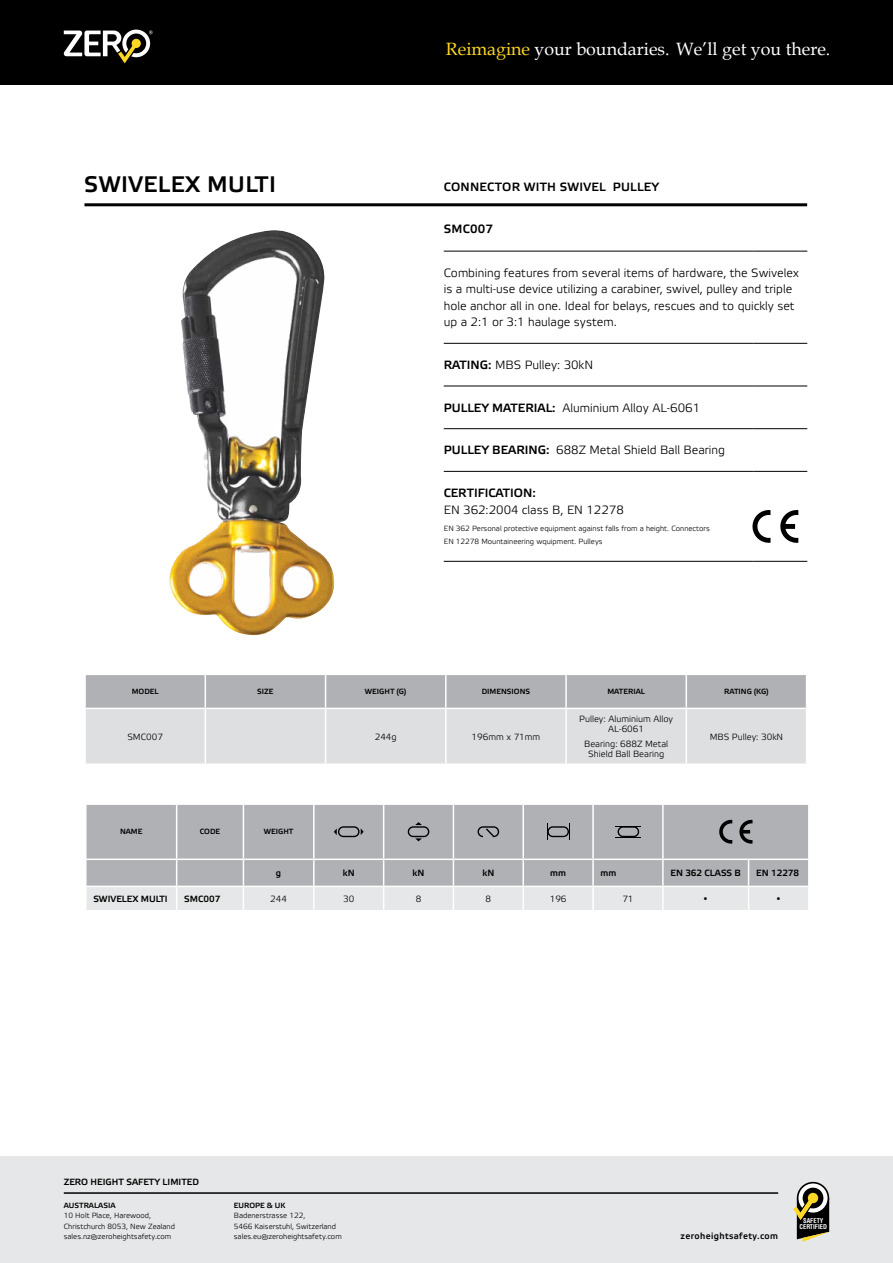
<style>
.page{position:relative;width:893px;height:1263px;background:#fff}
.page>*{position:absolute;margin:0;border:0;box-sizing:border-box;transform-origin:0 0}
.t1{font:22.5px "Etelka Medium Pro";letter-spacing:.02em;color:#000}
.t2{font:17.85px "Book Antiqua";color:#fff}
.t3{font:12px/16.5px "Etelka Light Pro";color:#000}
.t4{font:12px "Etelka Medium Pro";letter-spacing:.02em;color:#000}
.t5{font:12px "Etelka Medium Pro";color:#000}
.t6{font:9px/10.5px "Etelka Light Pro";color:#000;text-align:center}
.t7{font:9px "Etelka Medium Pro";color:#000}
.t8{font:9px "Etelka Medium Pro";letter-spacing:.04em;color:#000}
.t9{font:500 9px "ITC Avant Garde Std";color:#000}
.t10{font:7.5px/10.5px "Etelka Light Pro";color:#000}
.t11{font:7.5px "Etelka Medium Pro";color:#000}
.t12{font:700 condensed 6.45px/6.8px "Helvetica LT Std";color:#fff;text-align:center}
.s1{color:#fcd723}
.s2{font-family:"Etelka Medium Pro"}
</style>
<div class="page">
<div style="left:0;top:0;width:893px;height:85px;background:#000"></div>
<div style="left:0;top:1157px;width:893px;height:106px;background:#e6e7e8"></div>
<svg style="left:64px;top:30px;width:89px;height:33px"></svg>
<svg style="left:793px;top:1183px;width:36px;height:59px"></svg>
<hr style="left:64px;top:1192px;width:714px;height:2px;background:#000">
<hr style="left:444px;top:251px;width:309px;height:1px;background:#000">
<hr style="left:753px;top:251px;width:54px;height:1px;background:#000">
<hr style="left:444px;top:343px;width:309px;height:1px;background:#000">
<hr style="left:753px;top:343px;width:54px;height:1px;background:#000">
<hr style="left:444px;top:386px;width:309px;height:1px;background:#000">
<hr style="left:753px;top:386px;width:54px;height:1px;background:#000">
<hr style="left:444px;top:428px;width:309px;height:1px;background:#000">
<hr style="left:753px;top:428px;width:54px;height:1px;background:#000">
<hr style="left:444px;top:471px;width:309px;height:1px;background:#000">
<hr style="left:753px;top:471px;width:54px;height:1px;background:#000">
<hr style="left:444px;top:561px;width:309px;height:1px;background:#000">
<hr style="left:753px;top:561px;width:54px;height:1px;background:#000">
<svg style="left:752px;top:510px;width:18px;height:33px"></svg>
<svg style="left:780px;top:510px;width:18px;height:33px"></svg>
<hr style="left:84px;top:203px;width:723px;height:3px;background:#000">
<img style="left:169px;top:230px;width:166px;height:405px">
<svg style="left:86px;top:675px;width:720px;height:88px;background:#cccecf"></svg>
<hr style="left:205px;top:675px;width:1px;height:33px;background:#fff">
<hr style="left:325px;top:675px;width:1px;height:33px;background:#fff">
<hr style="left:445px;top:675px;width:2px;height:33px;background:#fff">
<hr style="left:565px;top:675px;width:2px;height:33px;background:#fff">
<hr style="left:686px;top:675px;width:1px;height:33px;background:#fff">
<hr style="left:566px;top:708px;width:120px;height:1px;background:#fff">
<hr style="left:686px;top:708px;width:121px;height:1px;background:#fff">
<hr style="left:686px;top:709px;width:1px;height:54px;background:#fff">
<hr style="left:84px;top:708px;width:121px;height:1px;background:#fff">
<hr style="left:205px;top:708px;width:121px;height:1px;background:#fff">
<hr style="left:205px;top:709px;width:1px;height:54px;background:#fff">
<hr style="left:326px;top:708px;width:120px;height:1px;background:#fff">
<hr style="left:325px;top:709px;width:1px;height:54px;background:#fff">
<hr style="left:446px;top:708px;width:120px;height:1px;background:#fff">
<hr style="left:445px;top:709px;width:2px;height:54px;background:#fff">
<hr style="left:565px;top:709px;width:2px;height:54px;background:#fff">
<div style="left:87px;top:805px;width:721px;height:53px;background:#afb1b4"></div>
<hr style="left:176px;top:805px;width:1px;height:53px;background:#fff">
<hr style="left:243px;top:805px;width:1px;height:53px;background:#fff">
<hr style="left:313px;top:805px;width:2px;height:53px;background:#fff">
<hr style="left:383px;top:805px;width:1px;height:53px;background:#fff">
<hr style="left:453px;top:805px;width:1px;height:53px;background:#fff">
<hr style="left:522px;top:805px;width:2px;height:53px;background:#fff">
<hr style="left:592px;top:805px;width:2px;height:53px;background:#fff">
<hr style="left:662px;top:805px;width:2px;height:53px;background:#fff">
<svg style="left:86px;top:860px;width:723px;height:50px;background:#cbcdcf"></svg>
<svg style="left:334px;top:826px;width:30px;height:11px"></svg>
<svg style="left:408px;top:822px;width:21px;height:19px"></svg>
<svg style="left:478px;top:826px;width:21px;height:11px"></svg>
<svg style="left:547px;top:823px;width:23px;height:17px"></svg>
<svg style="left:615px;top:826px;width:26px;height:12px"></svg>
<svg style="left:719px;top:820px;width:13px;height:24px"></svg>
<svg style="left:739px;top:820px;width:13px;height:24px"></svg>
<h1 class="t1" style="left:84px;top:172px;width:193px">SWIVELEX MULTI</h1>
<h2 class="t2" style="left:446px;top:37px;width:386px"><span class="s1">Reimagine</span> your boundaries. We’ll get you there.</h2>
<p class="t4" style="left:444px;top:180px;width:217px">CONNECTOR WITH SWIVEL PULLEY</p>
<p class="t4" style="left:444px;top:222px;width:51px">SMC007</p>
<p class="t3" style="left:444px;top:265px;width:357px">Combining features from several items of hardware, the Swivelex is a multi-use device utilizing a carabiner, swivel, pulley and triple hole anchor all in one. Ideal for belays, rescues and to quickly set up a 2:1 or 3:1 haulage system.</p>
<p class="t3" style="left:444px;top:357px;width:151px"><span class="s2">RATING:</span> MBS Pulley: 30kN</p>
<p class="t3" style="left:444px;top:400px;width:258px"><span class="s2">PULLEY MATERIAL:</span> Aluminium Alloy AL-6061</p>
<p class="t3" style="left:444px;top:443px;width:283px"><span class="s2">PULLEY BEARING:</span> 688Z Metal Shield Ball Bearing</p>
<p class="t5" style="left:444px;top:486px;width:94px">CERTIFICATION:</p>
<p class="t3" style="left:444px;top:502px;width:182px">EN 362:2004 class B, EN 12278</p>
<p class="t10" style="left:444px;top:522px;width:268px;line-height:13.2px">EN 362 Personal protective equipment against falls from a height. Connectors<br>EN 12278 Mountaineering wquipment. Pulleys</p>
<p class="t11" style="left:132px;top:687px;width:28px">MODEL</p>
<p class="t11" style="left:257px;top:687px;width:18px">SIZE</p>
<p class="t11" style="left:365px;top:687px;width:43px">WEIGHT (G)</p>
<p class="t11" style="left:482px;top:687px;width:50px">DIMENSIONS</p>
<p class="t11" style="left:607px;top:687px;width:39px">MATERIAL</p>
<p class="t11" style="left:724px;top:687px;width:46px">RATING (KG)</p>
<p class="t6" style="left:127px;top:732px;width:37px">SMC007</p>
<p class="t6" style="left:375px;top:732px;width:23px">244g</p>
<p class="t6" style="left:472px;top:732px;width:70px">196mm x 71mm</p>
<p class="t6" style="left:579px;top:714px;width:95px">Pulley: Aluminium Alloy<br>AL-6061</p>
<p class="t6" style="left:584px;top:739px;width:86px">Bearing: 688Z Metal<br>Shield Ball Bearing</p>
<p class="t6" style="left:710px;top:732px;width:75px">MBS Pulley: 30kN</p>
<p class="t11" style="left:120px;top:828px;width:24px">NAME</p>
<p class="t11" style="left:200px;top:828px;width:22px">CODE</p>
<p class="t11" style="left:264px;top:828px;width:31px">WEIGHT</p>
<p class="t7" style="left:276px;top:868px;width:7px">g</p>
<p class="t7" style="left:343px;top:868px;width:13px">kN</p>
<p class="t7" style="left:413px;top:868px;width:13px">kN</p>
<p class="t7" style="left:482px;top:868px;width:13px">kN</p>
<p class="t7" style="left:550px;top:868px;width:17px">mm</p>
<p class="t7" style="left:601px;top:868px;width:17px">mm</p>
<p class="t7" style="left:670px;top:868px;width:72px">EN 362 CLASS B</p>
<p class="t7" style="left:756px;top:868px;width:45px">EN 12278</p>
<p class="t7" style="left:93px;top:894px;width:76px">SWIVELEX MULTI</p>
<p class="t7" style="left:184px;top:894px;width:38px">SMC007</p>
<p class="t6" style="left:270px;top:894px;width:18px">244</p>
<p class="t6" style="left:343px;top:894px;width:13px">30</p>
<p class="t6" style="left:416px;top:894px;width:7px">8</p>
<p class="t6" style="left:485px;top:894px;width:7px">8</p>
<p class="t6" style="left:550px;top:894px;width:18px">196</p>
<p class="t6" style="left:622px;top:894px;width:13px">71</p>
<p class="t9" style="left:703px;top:893px;width:7px">•</p>
<p class="t9" style="left:776px;top:893px;width:7px">•</p>
<p class="t7" style="left:64px;top:1177px;width:137px">ZERO HEIGHT SAFETY LIMITED</p>
<p class="t11" style="left:64px;top:1201px;width:53px">AUSTRALASIA</p>
<p class="t10" style="left:64px;top:1211px;width:113px">10 Holt Place, Harewood,<br>Christchurch 8053, New Zealand sales.nz@zeroheightsafety.com</p>
<p class="t11" style="left:234px;top:1201px;width:53px">EUROPE &amp; UK</p>
<p class="t10" style="left:234px;top:1211px;width:109px">Badenerstrasse 122,<br>5466 Kaiserstuhl, Switzerland sales.eu@zeroheightsafety.com</p>
<p class="t8" style="left:680px;top:1231px;width:99px">zeroheightsafety.com</p>
<p class="t12" style="left:800px;top:1217px;width:29px">SAFETY<br>CERTIFIED</p>
</div>
